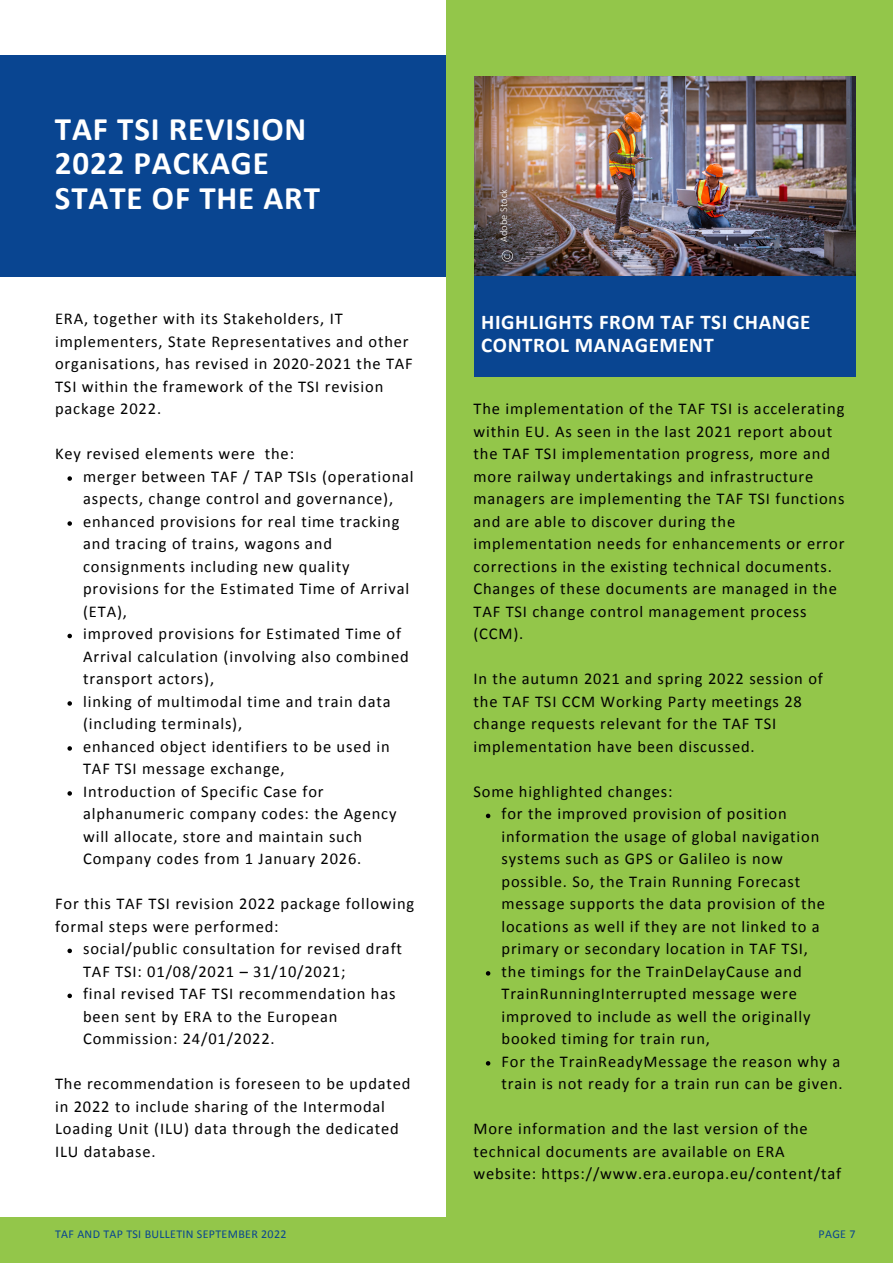
<style>
.page{position:relative;width:893px;height:1264px;background:#fff}
.page>*{position:absolute;margin:0;border:0;box-sizing:border-box;transform-origin:0 0}
.t1{font:700 33px/34.8px "Calibri";letter-spacing:.025em;color:#fff}
.t2{font:700 21px/22.2px "Calibri";letter-spacing:.025em;color:#fff}
.t3{font:16.5px/22.5px "Calibri";letter-spacing:.05em;color:#010101}
.t4{font:12px "Calibri";letter-spacing:.025em;color:#094591}
.t5{font:300 10.5px "Calibri";color:#fff}
</style>
<div class="page">
<div style="left:0;top:56px;width:698px;height:220px;background:#094591"></div>
<div style="left:446px;top:0;width:446px;height:1227px;background:#93c64a"></div>
<img style="left:474px;top:76px;width:381px;height:200px">
<div style="left:0;top:1217px;width:892px;height:45px;background:#93c64a"></div>
<div style="left:474px;top:276px;width:381px;height:100px;background:#094591"></div>
<svg style="left:67px;top:476px;width:5px;height:5px"></svg>
<svg style="left:67px;top:521px;width:5px;height:5px"></svg>
<svg style="left:67px;top:633px;width:5px;height:5px"></svg>
<svg style="left:67px;top:701px;width:5px;height:4px"></svg>
<svg style="left:67px;top:746px;width:5px;height:4px"></svg>
<svg style="left:67px;top:791px;width:5px;height:4px"></svg>
<svg style="left:67px;top:948px;width:5px;height:5px"></svg>
<svg style="left:67px;top:993px;width:5px;height:5px"></svg>
<svg style="left:486px;top:813px;width:4px;height:5px"></svg>
<svg style="left:486px;top:971px;width:4px;height:4px"></svg>
<svg style="left:486px;top:1061px;width:4px;height:4px"></svg>
<svg style="left:501px;top:250px;width:12px;height:12px"></svg>
<h1 class="t1" style="left:55px;top:114px;width:266px">TAF TSI REVISION<br>2022 PACKAGE<br>STATE OF THE ART</h1>
<p class="t3" style="left:55px;top:309px;width:359px">ERA, together with its Stakeholders, IT implementers, State Representatives and other organisations, has revised in 2020-2021 the TAF TSI within the framework of the TSI revision package 2022.</p>
<p class="t3" style="left:55px;top:444px;width:240px">Key revised elements were the:</p>
<p class="t3" style="left:83px;top:466px;width:332px">merger between TAF / TAP TSIs (operational aspects, change control and governance), enhanced provisions for real time tracking and tracing of trains, wagons and consignments including new quality provisions for the Estimated Time of Arrival (ETA),<br>improved provisions for Estimated Time of Arrival calculation (involving also combined transport actors),<br>linking of multimodal time and train data (including terminals),<br>enhanced object identifiers to be used in TAF TSI message exchange,<br>Introduction of Specific Case for alphanumeric company codes: the Agency will allocate, store and maintain such Company codes from 1 January 2026.</p>
<p class="t3" style="left:55px;top:893px;width:360px">For this TAF TSI revision 2022 package following formal steps were performed:</p>
<p class="t3" style="left:83px;top:938px;width:320px">social/public consultation for revised draft TAF TSI: 01/08/2021 – 31/10/2021;<br>final revised TAF TSI recommendation has been sent by ERA to the European Commission: 24/01/2022.</p>
<p class="t3" style="left:55px;top:1073px;width:357px">The recommendation is foreseen to be updated in 2022 to include sharing of the Intermodal Loading Unit (ILU) data through the dedicated ILU database.</p>
<p class="t5" style="left:499px;top:242px;width:54px;rotate:-90deg">Adobe Stock</p>
<p class="t2" style="left:481px;top:313px;width:330px">HIGHLIGHTS FROM TAF TSI CHANGE<br>CONTROL MANAGEMENT</p>
<p class="t3" style="left:473px;top:399px;width:372px">The implementation of the TAF TSI is accelerating within EU. As seen in the last 2021 report about the TAF TSI implementation progress, more and more railway undertakings and infrastructure managers are implementing the TAF TSI functions and are able to discover during the implementation needs for enhancements or error corrections in the existing technical documents.<br>Changes of these documents are managed in the TAF TSI change control management process (CCM).</p>
<p class="t3" style="left:473px;top:669px;width:351px">In the autumn 2021 and spring 2022 session of the TAF TSI CCM Working Party meetings 28 change requests relevant for the TAF TSI implementation have been discussed.</p>
<p class="t3" style="left:473px;top:781px;width:200px">Some highlighted changes:</p>
<p class="t3" style="left:501px;top:804px;width:342px">for the improved provision of position information the usage of global navigation systems such as GPS or Galileo is now possible. So, the Train Running Forecast message supports the data provision of the locations as well if they are not linked to a primary or secondary location in TAF TSI,<br>the timings for the TrainDelayCause and TrainRunningInterrupted message were improved to include as well the originally booked timing for train run,<br>For the TrainReadyMessage the reason why a train is not ready for a train run can be given.</p>
<p class="t3" style="left:473px;top:1118px;width:369px">More information and the last version of the technical documents are available on ERA website: https://www.era.europa.eu/content/taf</p>
<p class="t4" style="left:55px;top:1228px;width:233px">TAF AND TAP TSI BULLETIN SEPTEMBER 2022</p>
<p class="t4" style="left:818px;top:1229px;width:38px">PAGE 7</p>
</div>
